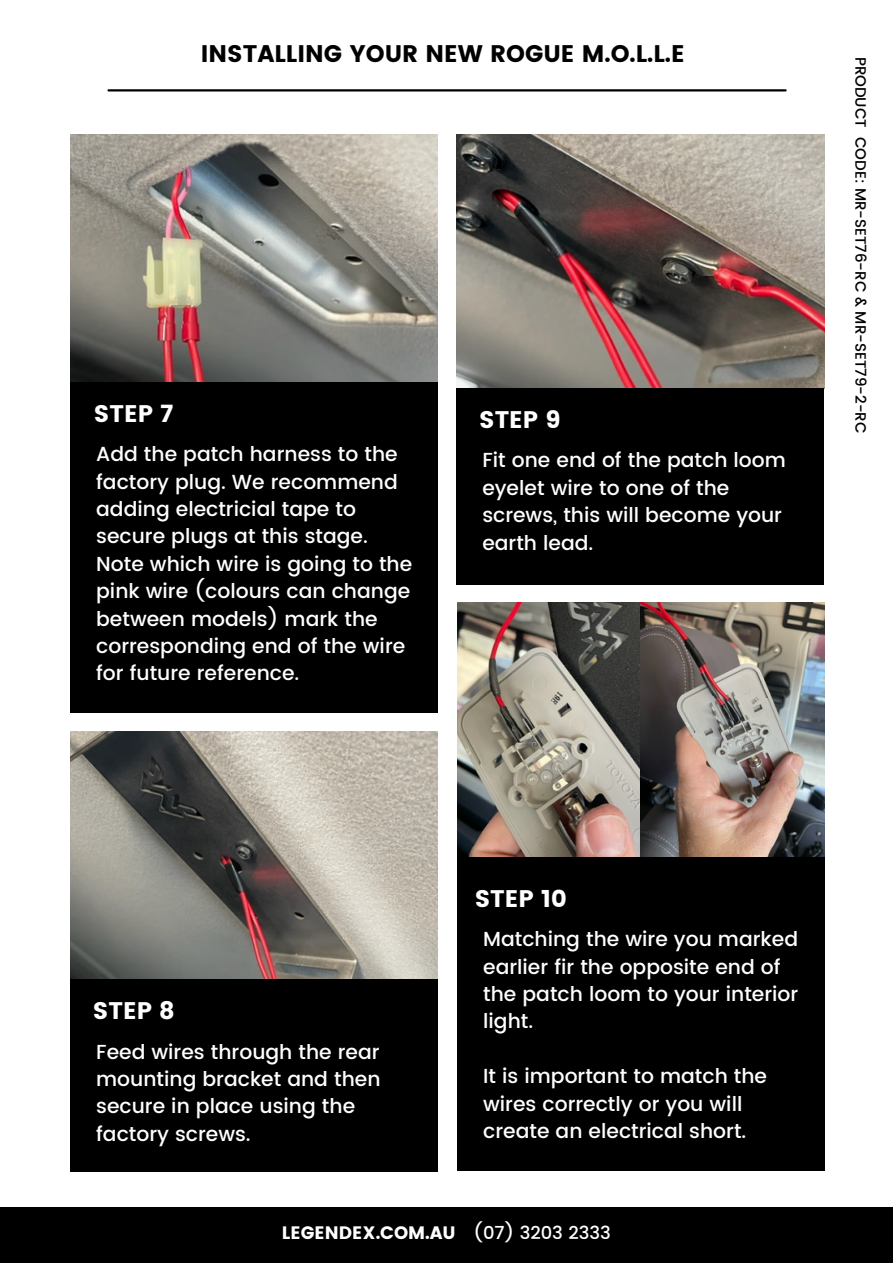
<style>
.page{position:relative;width:893px;height:1264px;background:#fff}
.page>*{position:absolute;margin:0;border:0;box-sizing:border-box;transform-origin:0 0}
.t1{font:24px "Poppins";color:#000}
.t2{font:24px "Poppins";color:#fff}
.t3{font:500 20.25px/27.5px "Poppins";color:#fff}
.t4{font:18px "Poppins";color:#fff}
.t5{font:500 15px "Poppins";color:#000}
.s1{font-weight:500}
</style>
<div class="page">
<div style="left:0;top:1207px;width:892px;height:55px;background:#000"></div>
<hr style="left:108px;top:89px;width:677px;height:2px;background:#000">
<img style="left:70px;top:134px;width:368px;height:248px">
<img style="left:456px;top:134px;width:368px;height:254px">
<img style="left:70px;top:731px;width:368px;height:248px">
<img style="left:457px;top:602px;width:367px;height:254px">
<div style="left:70px;top:382px;width:368px;height:331px;background:#000"></div>
<div style="left:456px;top:388px;width:367px;height:196px;background:#000"></div>
<div style="left:70px;top:979px;width:368px;height:192px;background:#000"></div>
<div style="left:457px;top:856px;width:367px;height:314px;background:#000"></div>
<p class="t1" style="left:201px;top:40px;width:485px">INSTALLING YOUR NEW ROGUE M.O.L.L.E</p>
<p class="t2" style="left:94px;top:399px;width:81px">STEP 7</p>
<p class="t2" style="left:479px;top:406px;width:83px">STEP 9</p>
<p class="t3" style="left:96px;top:440px;width:317px">Add the patch harness to the factory plug. We recommend adding electricial tape to secure plugs at this stage.<br>Note which wire is going to the pink wire (colours can change between models) mark the corresponding end of the wire for future reference.</p>
<p class="t3" style="left:482px;top:446px;width:305px">Fit one end of the patch loom eyelet wire to one of the screws, this will become your earth lead.</p>
<p class="t5" style="left:869px;top:57px;width:378px;rotate:90deg">PRODUCT CODE: MR-SET76-RC &amp; MR-SET79-2-RC</p>
<p class="t2" style="left:93px;top:996px;width:83px">STEP 8</p>
<p class="t3" style="left:96px;top:1037px;width:286px">Feed wires through the rear mounting bracket and then secure in place using the factory screws.</p>
<p class="t2" style="left:475px;top:884px;width:94px">STEP 10</p>
<p class="t3" style="left:483px;top:925px;width:316px">Matching the wire you marked earlier fir the opposite end of the patch loom to your interior light.</p>
<p class="t3" style="left:483px;top:1062px;width:285px">It is important to match the wires correctly or you will create an electrical short.</p>
<p class="t4" style="left:282px;top:1222px;width:330px">LEGENDEX.COM.AU <span class="s1">(07) 3203 2333</span></p>
</div>
